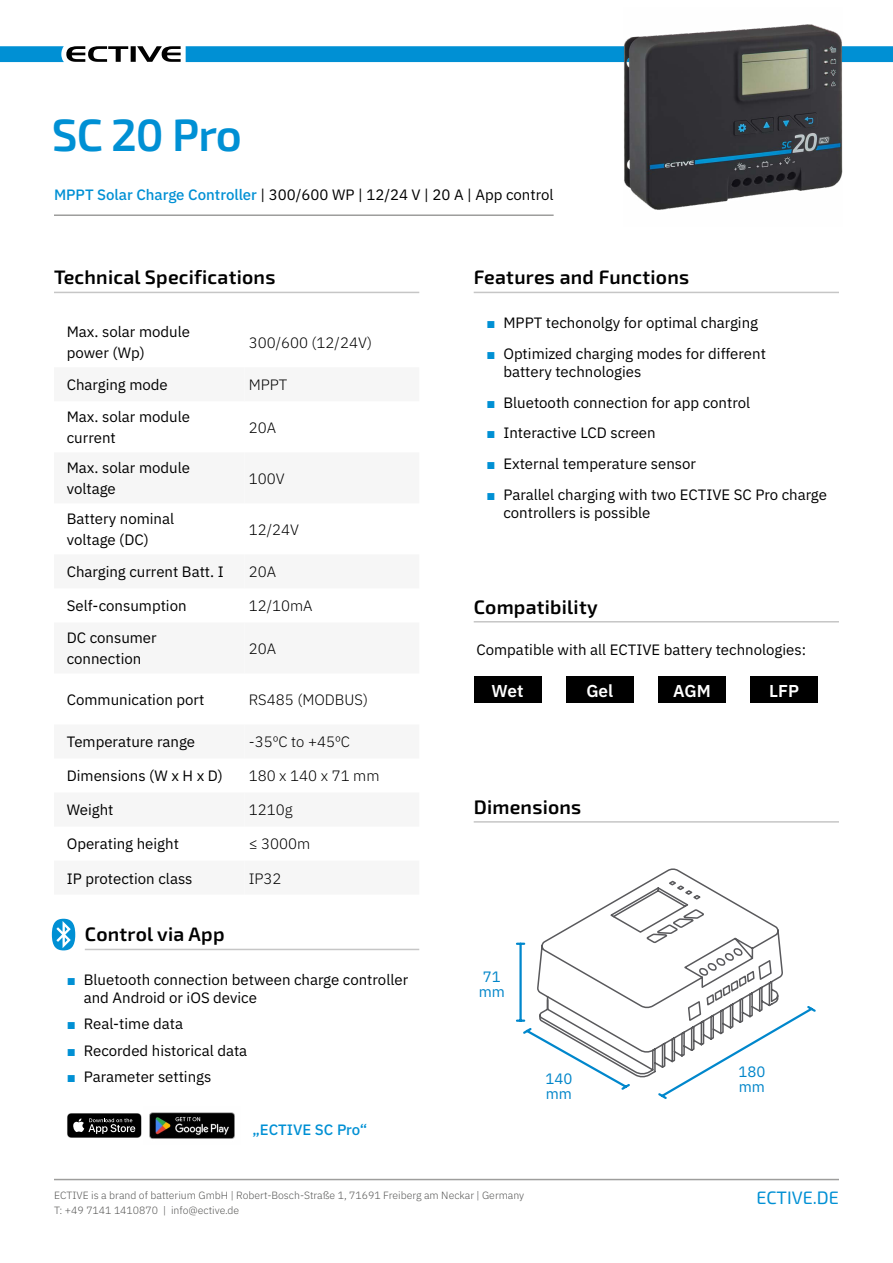
<style>
.page{position:relative;width:893px;height:1263px;background:#fff}
.page>*{position:absolute;margin:0;border:0;box-sizing:border-box;transform-origin:0 0}
.t1{font:600 45.3px "Exo 2";letter-spacing:-.02em;color:#0090d4}
.t2{font:600 19.5px "Exo 2";letter-spacing:.01em;color:#000}
.t3{font:18px "Exo 2";color:#0090d4}
.t4{font:600 17.25px "IBM Plex Sans";color:#fff}
.t5{font:15px/32.1px "IBM Plex Sans";color:#000}
.t6{font:300 15px "IBM Plex Sans";color:#000}
.t7{font:15px/15px "IBM Plex Sans";color:#0085c9}
.t8{font:500 15px "IBM Plex Sans";color:#0090d4}
.t9{font:300 10.5px/15px "IBM Plex Sans";color:#575756}
.s1{font-weight:500;color:#0090d4}
.s2{font-family:"Arial";font-weight:700;color:#0090d4}
</style>
<div class="page">
<svg style="left:0;top:46px;width:181px;height:16px"></svg>
<div style="left:186px;top:46px;width:707px;height:16px;background:#0090d4"></div>
<hr style="left:54px;top:1179px;width:785px;height:1px;background:#9d9d9c">
<hr style="left:54px;top:292px;width:365px;height:1px;background:#c6c6c6">
<hr style="left:85px;top:949px;width:334px;height:1px;background:#c6c6c6">
<hr style="left:474px;top:292px;width:365px;height:1px;background:#c6c6c6">
<hr style="left:474px;top:621px;width:365px;height:1px;background:#c6c6c6">
<hr style="left:474px;top:821px;width:365px;height:2px;background:#c6c6c6">
<div style="left:474px;top:676px;width:67px;height:27px;background:#000"></div>
<div style="left:566px;top:676px;width:68px;height:27px;background:#000"></div>
<div style="left:658px;top:676px;width:68px;height:27px;background:#000"></div>
<div style="left:750px;top:676px;width:68px;height:27px;background:#000"></div>
<svg style="left:52px;top:919px;width:23px;height:31px"></svg>
<hr style="left:54px;top:214px;width:500px;height:2px;background:#9d9d9c">
<img style="left:149px;top:1112px;width:86px;height:27px">
<svg style="left:67px;top:1113px;width:75px;height:25px;background:#333"></svg>
<img style="left:624px;top:24px;width:219px;height:186px">
<svg style="left:544px;top:868px;width:236px;height:73px"></svg>
<svg style="left:516px;top:941px;width:300px;height:158px"></svg>
<h1 class="t1" style="left:52px;top:108px;width:192px">SC 20 Pro</h1>
<p class="t5" style="left:54px;top:177px;width:501px"><span class="s1">MPPT Solar Charge Controller</span> | 300/600 WP | 12/24 V | 20 A | App control</p>
<h2 class="t2" style="left:54px;top:266px;width:223px">Technical Specifications</h2>
<p class="t5" style="left:67px;top:320px;width:125px;line-height:21px">Max. solar module power (Wp)</p>
<p class="t5" style="left:67px;top:368px;width:125px">Charging mode<br>Max. solar module</p>
<p class="t5" style="left:67px;top:422px;width:125px;line-height:30px">current<br>Max. solar module</p>
<p class="t5" style="left:67px;top:473px;width:109px;line-height:30px">voltage<br>Battery nominal</p>
<p class="t5" style="left:67px;top:523px;width:159px">voltage (DC)<br>Charging current Batt. I</p>
<p class="t5" style="left:67px;top:589px;width:121px">Self-consumption<br>DC consumer</p>
<p class="t5" style="left:67px;top:642px;width:76px">connection</p>
<p class="t5" style="left:67px;top:682px;width:139px">Communication port</p>
<p class="t5" style="left:67px;top:725px;width:130px">Temperature range</p>
<p class="t5" style="left:67px;top:759px;width:158px">Dimensions (W x H x D)</p>
<p class="t5" style="left:67px;top:793px;width:48px">Weight</p>
<p class="t5" style="left:67px;top:827px;width:114px">Operating height</p>
<p class="t5" style="left:67px;top:861px;width:127px">IP protection class</p>
<h2 class="t2" style="left:85px;top:923px;width:141px">Control via App</h2>
<p class="t6" style="left:249px;top:331px;width:125px">300/600 (12/24V)</p>
<p class="t6" style="left:249px;top:373px;width:40px">MPPT</p>
<p class="t6" style="left:249px;top:416px;width:29px">20A</p>
<p class="t6" style="left:249px;top:467px;width:37px">100V</p>
<p class="t6" style="left:249px;top:518px;width:52px">12/24V</p>
<p class="t6" style="left:249px;top:561px;width:29px">20A</p>
<p class="t6" style="left:249px;top:595px;width:65px">12/10mA</p>
<p class="t6" style="left:249px;top:637px;width:29px">20A</p>
<p class="t6" style="left:249px;top:688px;width:121px">RS485 (MODBUS)</p>
<p class="t6" style="left:249px;top:731px;width:103px">-35ºC to +45ºC</p>
<p class="t6" style="left:249px;top:765px;width:132px">180 x 140 x 71 mm</p>
<p class="t6" style="left:249px;top:799px;width:45px">1210g</p>
<p class="t6" style="left:249px;top:833px;width:63px">≤ 3000m</p>
<p class="t6" style="left:249px;top:867px;width:34px">IP32</p>
<p class="t5" style="left:84px;top:969px;width:326px;line-height:18px;text-indent:-17px"><span class="s2">■</span> Bluetooth connection between charge controller and Android or iOS device</p>
<p class="t5" style="left:67px;top:1006px;width:118px"><span class="s2">■</span> Real-time data</p>
<p class="t5" style="left:67px;top:1033px;width:182px"><span class="s2">■</span> Recorded historical data</p>
<p class="t5" style="left:67px;top:1059px;width:146px"><span class="s2">■</span> Parameter settings</p>
<p class="t8" style="left:252px;top:1118px;width:116px">„ECTIVE SC Pro“</p>
<h2 class="t2" style="left:474px;top:266px;width:217px">Features and Functions</h2>
<p class="t5" style="left:486px;top:305px;width:273px"><span class="s2">■</span> MPPT techonolgy for optimal charging</p>
<p class="t5" style="left:503px;top:343px;width:264px;line-height:18px;text-indent:-17px"><span class="s2">■</span> Optimized charging modes for different battery technologies</p>
<p class="t5" style="left:486px;top:385px;width:265px"><span class="s2">■</span> Bluetooth connection for app control</p>
<p class="t5" style="left:486px;top:416px;width:171px"><span class="s2">■</span> Interactive LCD screen</p>
<p class="t5" style="left:486px;top:446px;width:211px"><span class="s2">■</span> External temperature sensor</p>
<p class="t5" style="left:503px;top:484px;width:325px;line-height:18px;text-indent:-17px"><span class="s2">■</span> Parallel charging with two ECTIVE SC Pro charge controllers is possible</p>
<h2 class="t2" style="left:474px;top:595px;width:125px">Compatibility</h2>
<p class="t5" style="left:476px;top:633px;width:331px">Compatible with all ECTIVE battery technologies:</p>
<p class="t4" style="left:492px;top:677px;width:33px">Wet</p>
<p class="t4" style="left:586px;top:677px;width:28px">Gel</p>
<p class="t4" style="left:673px;top:677px;width:39px">AGM</p>
<p class="t4" style="left:769px;top:677px;width:31px">LFP</p>
<h2 class="t2" style="left:474px;top:795px;width:109px">Dimensions</h2>
<p class="t7" style="left:479px;top:968px;width:28px">71 mm</p>
<p class="t7" style="left:545px;top:1070px;width:28px">140 mm</p>
<p class="t7" style="left:738px;top:1063px;width:28px">180 mm</p>
<p class="t9" style="left:54px;top:1187px;width:472px">ECTIVE is a brand of batterium GmbH | Robert-Bosch-Straße 1, 71691 Freiberg am Neckar | Germany<br>T: +49 7141 1410870 | info@ective.de</p>
<p class="t3" style="left:756px;top:1187px;width:84px">ECTIVE.DE</p>
</div>
